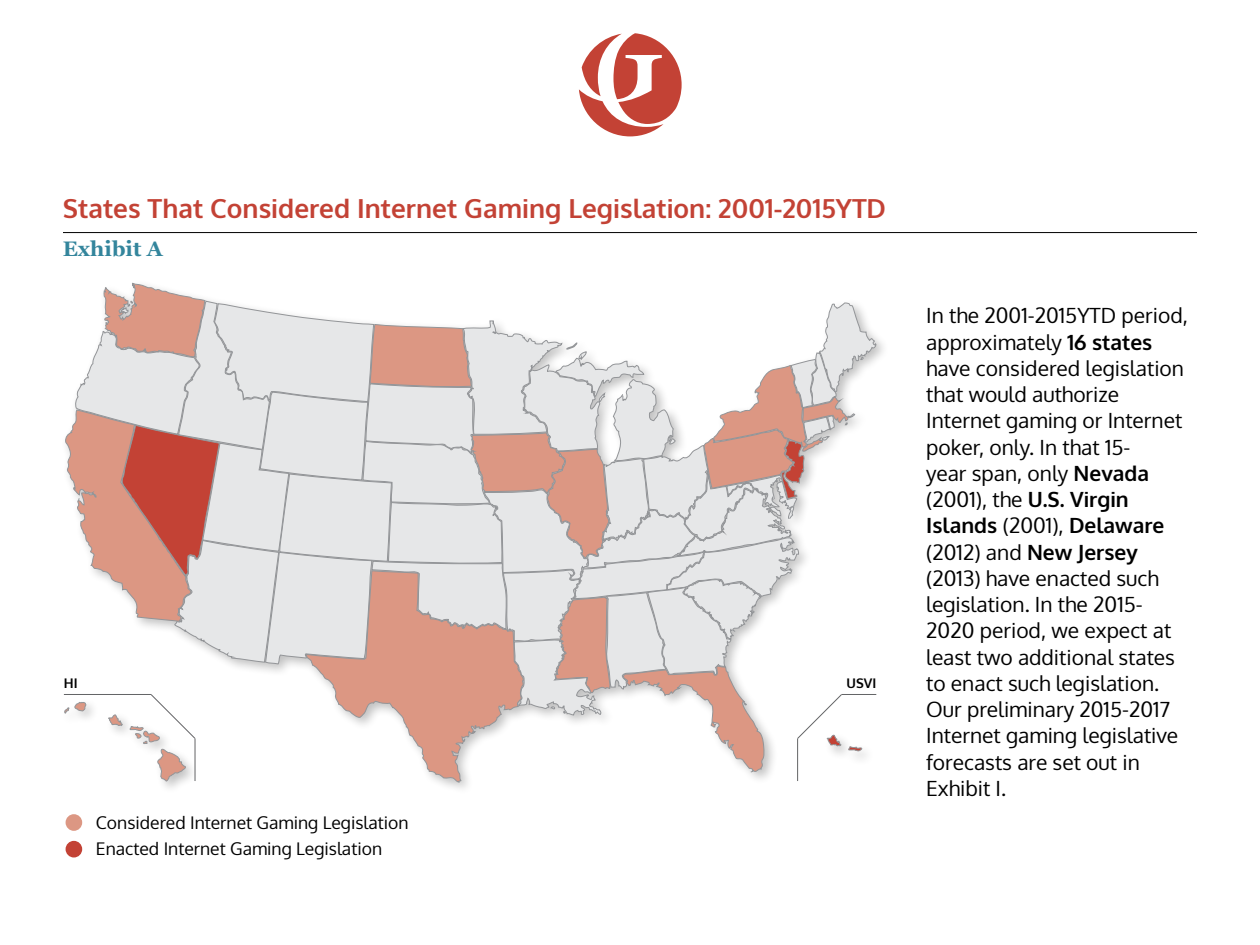
<style>
.page{position:relative;width:1260px;height:945px;background:#fff}
.page>*{position:absolute;margin:0;border:0;box-sizing:border-box;transform-origin:0 0}
.t1{font:700 26.25px "Oxygen";color:#c34235}
.t2{font:21px/26.2px "Oxygen";color:#000}
.t3{font:700 21px "Georgia";color:#33859c}
.t4{font:17.5px/26.2px "Oxygen";color:#000}
.t5{font:700 13.3px "Oxygen";color:#000}
.s1{font-weight:700}
</style>
<div class="page">
<hr style="left:63px;top:232px;width:1134px;height:1px;background:#000">
<svg style="left:579px;top:33px;width:103px;height:103px"></svg>
<div style="left:66px;top:815px;width:15px;height:15px;background:#dc9783;border-radius:50%"></div>
<div style="left:66px;top:814px;width:16px;height:17px;border:2px solid #dc9783;border-radius:50%"></div>
<div style="left:66px;top:842px;width:15px;height:15px;background:#c34235;border-radius:50%"></div>
<div style="left:66px;top:841px;width:16px;height:16px;border:2px solid #c34235;border-radius:50%"></div>
<svg style="left:64px;top:282px;width:813px;height:505px"></svg>
<hr style="left:797px;top:738px;width:1px;height:43px;background:#636466">
<hr style="left:842px;top:694px;width:34px;height:1px;background:#636466">
<p class="t1" style="left:63px;top:192px;width:825px">States That Considered Internet Gaming Legislation: 2001-2015YTD</p>
<p class="t3" style="left:63px;top:233px;width:101px">Exhibit A</p>
<p class="t5" style="left:64px;top:675px;width:15px">HI</p>
<p class="t4" style="left:96px;top:810px;width:314px">Considered Internet Gaming Legislation<br>Enacted Internet Gaming Legislation</p>
<p class="t5" style="left:847px;top:675px;width:31px">USVI</p>
<p class="t2" style="left:926px;top:303px;width:263px">In the 2001-2015YTD period, approximately <span class="s1">16 states </span>have considered legislation that would authorize<br>Internet gaming or Internet poker, only. In that 15-<br>year span, only <span class="s1">Nevada </span>(2001), the <span class="s1">U.S. Virgin<br>Islands</span> (2001), <span class="s1">Delaware </span>(2012) and <span class="s1">New Jersey </span>(2013) have enacted such legislation. In the 2015-<br>2020 period, we expect at least two additional states to enact such legislation.<br>Our preliminary 2015-2017<br>Internet gaming legislative forecasts are set out in<br>Exhibit I.</p>
</div>
